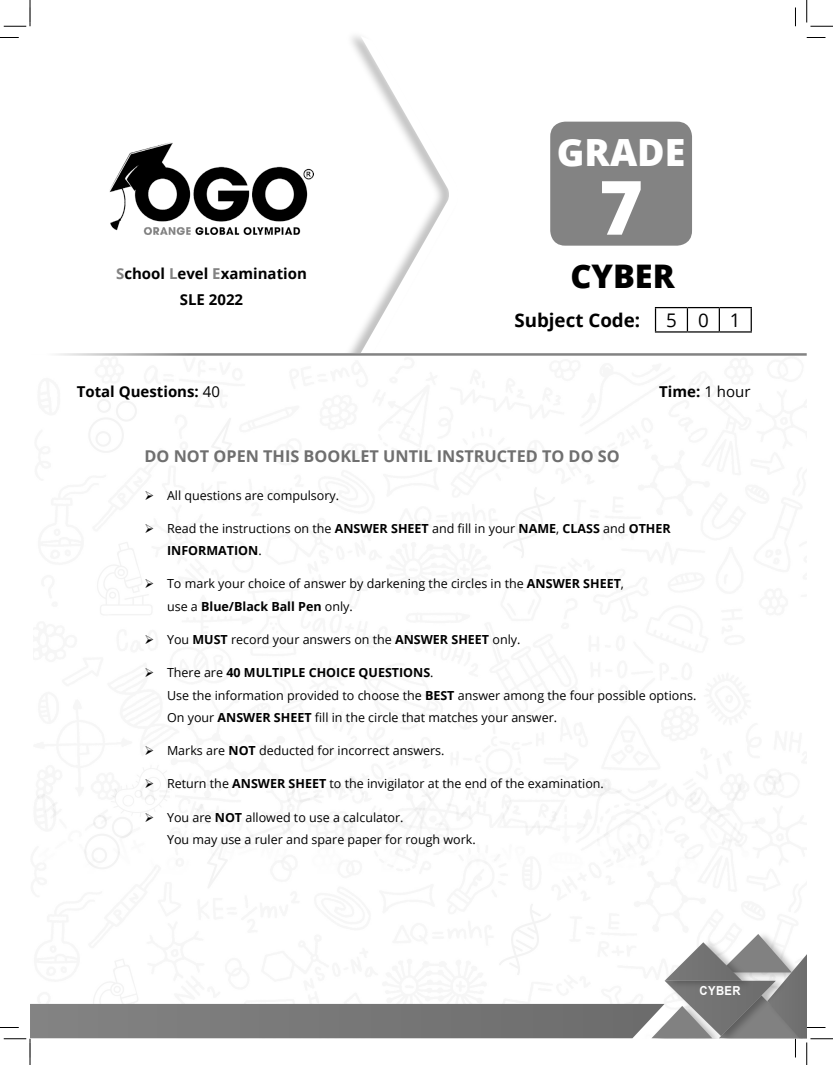
<style>
.page{position:relative;width:833px;height:1065px;background:#fff}
.page>*{position:absolute;margin:0;border:0;box-sizing:border-box;transform-origin:0 0}
.t1{font:800 75px "Open Sans";color:#fff}
.t2{font:800 37.5px "Open Sans";color:#fff}
.t3{font:800 32.5px "Open Sans";color:#000}
.t4{font:700 18.75px "Open Sans";color:#000}
.t5{font:18.75px "Open Sans";color:#000}
.Do_not_open{font:700 16.25px "Open Sans";color:#6f6f6f}
.t6{font:700 15px/26px "Open Sans";color:#000;text-align:center}
.t7{font:12.5px/22.5px "Open Sans";color:#000}
.t8{font:700 12.38px "Arial";letter-spacing:.035em;color:#fff;scale:.91 1}
.s1{color:#838383}
.s2{font-weight:400}
.s3{font-weight:700}
</style>
<div class="page">
<div style="left:550px;top:122px;width:142px;height:124px;background:#838383;border-radius:15px"></div>
<img style="left:109px;top:142px;width:205px;height:92px">
<svg style="left:352px;top:36px;width:97px;height:317px"></svg>
<hr style="left:30px;top:353px;width:776px;height:3px;background:#838383">
<hr style="left:655px;top:307px;width:32px;height:1px;background:#000">
<svg style="left:655px;top:308px;width:1px;height:23px"></svg>
<hr style="left:687px;top:307px;width:32px;height:1px;background:#000">
<hr style="left:686px;top:308px;width:2px;height:23px;background:#000">
<hr style="left:719px;top:307px;width:32px;height:1px;background:#000">
<hr style="left:718px;top:308px;width:2px;height:23px;background:#000">
<svg style="left:750px;top:308px;width:1px;height:23px"></svg>
<hr style="left:655px;top:331px;width:32px;height:2px;background:#000">
<hr style="left:687px;top:331px;width:32px;height:2px;background:#000">
<hr style="left:719px;top:331px;width:32px;height:2px;background:#000">
<svg style="left:0;top:37px;width:19px;height:1px"></svg>
<svg style="left:806px;top:37px;width:19px;height:1px"></svg>
<svg style="left:795px;top:8px;width:1px;height:18px"></svg>
<svg style="left:4px;top:0;width:27px;height:27px"></svg>
<svg style="left:806px;top:0;width:26px;height:27px"></svg>
<svg style="left:0;top:934px;width:832px;height:131px"></svg>
<h2 class="t2" style="left:557px;top:124px;width:130px">GRADE</h2>
<p class="t6" style="left:116px;top:260px;width:192px"><span class="s1">S</span>chool <span class="s1">L</span>evel <span class="s1">E</span>xamination<br>SLE 2022</p>
<h1 class="t1" style="left:599px;top:150px;width:45px">7</h1>
<h3 class="t3" style="left:570px;top:252px;width:106px">CYBER</h3>
<h3 class="t4" style="left:514px;top:307px;width:127px">Subject Code:</h3>
<h3 class="t5" style="left:666px;top:307px;width:76px">501</h3>
<p class="t6" style="left:77px;top:378px;width:145px">Total Questions: <span class="s2">40</span></p>
<p class="t6" style="left:659px;top:378px;width:93px">Time: <span class="s2">1 hour</span></p>
<p class="Do_not_open" style="left:144px;top:444px;width:476px">DO NOT OPEN THIS BOOKLET UNTIL INSTRUCTED TO DO SO</p>
<p class="t7" style="left:144px;top:484px;width:196px">➢ All questions are compulsory.</p>
<p class="t7" style="left:167px;top:517px;width:505px;text-indent:-22px">➢ Read the instructions on the <span class="s3">ANSWER SHEET</span> and fill in your <span class="s3">NAME</span>, <span class="s3">CLASS</span> and <span class="s3">OTHER<br>INFORMATION</span>.</p>
<p class="t7" style="left:167px;top:572px;width:458px;text-indent:-22px">➢ To mark your choice of answer by darkening the circles in the <span class="s3">ANSWER SHEET</span>, use a <span class="s3">Blue/Black Ball Pen</span> only.</p>
<p class="t7" style="left:144px;top:628px;width:377px">➢ You <span class="s3">MUST</span> record your answers on the <span class="s3">ANSWER SHEET</span> only.</p>
<p class="t7" style="left:167px;top:661px;width:531px;text-indent:-22px">➢ There are <span class="s3">40 MULTIPLE CHOICE QUESTIONS</span>.<br>Use the information provided to choose the <span class="s3">BEST</span> answer among the four possible options.<br>On your <span class="s3">ANSWER SHEET</span> fill in the circle that matches your answer.</p>
<p class="t7" style="left:144px;top:739px;width:301px">➢ Marks are <span class="s3">NOT</span> deducted for incorrect answers.</p>
<p class="t7" style="left:144px;top:772px;width:461px">➢ Return the <span class="s3">ANSWER SHEET</span> to the invigilator at the end of the examination.</p>
<p class="t7" style="left:167px;top:806px;width:310px;text-indent:-22px">➢ You are <span class="s3">NOT</span> allowed to use a calculator.<br>You may use a ruler and spare paper for rough work.</p>
<p class="t8" style="left:699px;top:982px;width:47px">CYBER</p>
</div>
